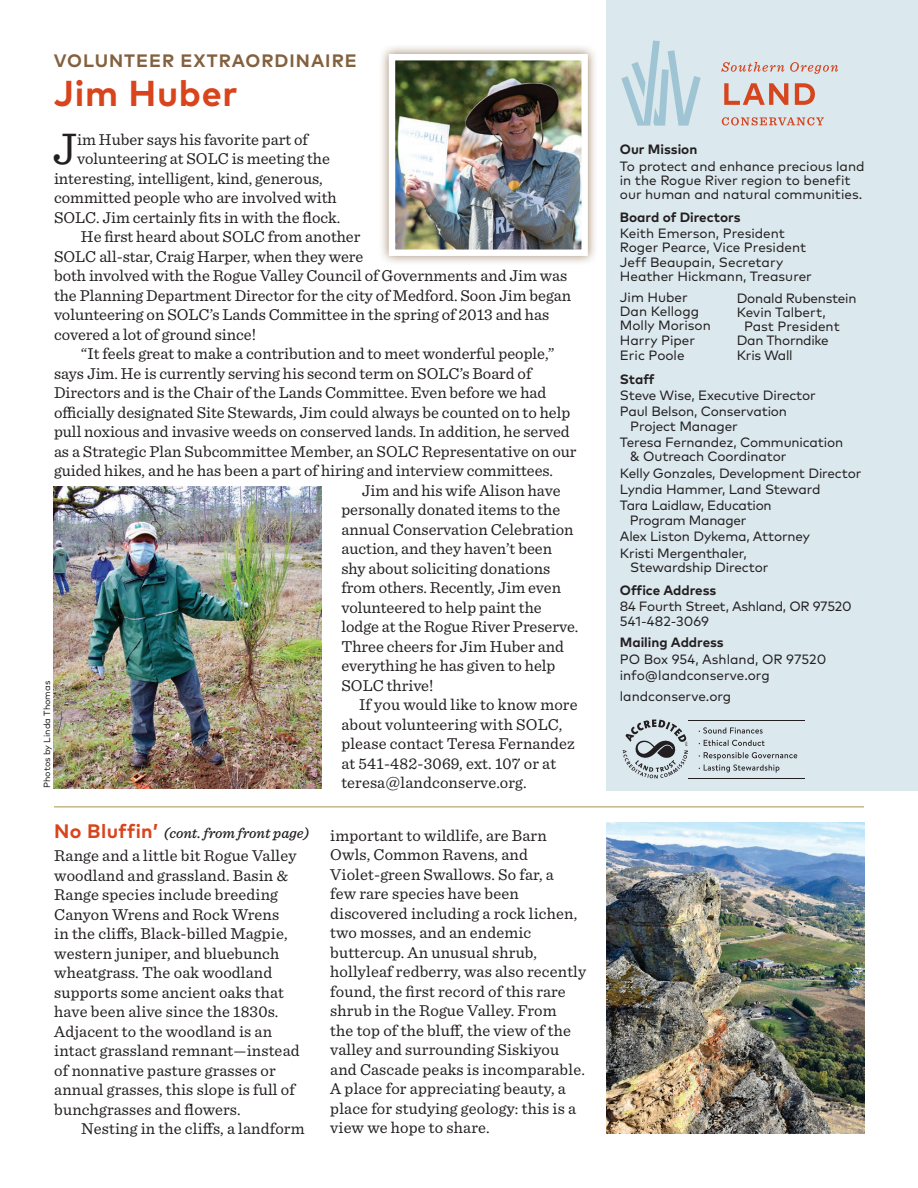
<style>
.page{position:relative;width:918px;height:1188px;background:#fff}
.page>*{position:absolute;margin:0;border:0;box-sizing:border-box;transform-origin:0 0}
.t1{font:46.35px "Sentinel";color:#231f20}
.t2{font:700 36px "Mark OT";letter-spacing:.02em;color:#d8441c}
.t3{font:700 18px "Mark OT";letter-spacing:.055em;color:#83613f}
.t4{font:16.5px/19.5px "Sentinel";color:#231f20}
.t5{font:italic 500 15px "Sentinel";color:#231f20}
.t6{font:13.5px/14.2px "Mark OT";letter-spacing:-.01em;color:#231f20}
.t7{font:700 13.5px "Mark OT";color:#231f20}
.t8{font:9px "Mark OT";color:#231f20}
.s1{font-family:"Mark OT";font-weight:700;font-style:normal;font-size:19.5px;color:#d8441c}
</style>
<div class="page">
<div style="left:606px;top:0;width:312px;height:791px;background:#dbe8ee"></div>
<svg style="left:621px;top:40px;width:80px;height:86px"></svg>
<svg style="left:721px;top:62px;width:63px;height:10px"></svg>
<svg style="left:790px;top:62px;width:48px;height:12px"></svg>
<svg style="left:722px;top:117px;width:102px;height:9px"></svg>
<svg style="left:724px;top:83px;width:64px;height:22px"></svg>
<svg style="left:795px;top:83px;width:20px;height:22px"></svg>
<svg style="left:623px;top:719px;width:65px;height:59px"></svg>
<svg style="left:699px;top:727px;width:64px;height:7px"></svg>
<svg style="left:699px;top:740px;width:66px;height:6px"></svg>
<svg style="left:699px;top:752px;width:98px;height:21px"></svg>
<hr style="left:689px;top:720px;width:116px;height:1px;background:#231f20">
<hr style="left:689px;top:778px;width:116px;height:1px;background:#231f20">
<div style="left:379px;top:44px;width:219px;height:222px;background:#83613f;opacity:.75"></div>
<img style="left:396px;top:61px;width:185px;height:188px">
<div style="left:389px;top:54px;width:199px;height:202px;border:6px solid #fff"></div>
<img style="left:54px;top:486px;width:267px;height:303px">
<img style="left:606px;top:823px;width:258px;height:311px">
<hr style="left:54px;top:806px;width:810px;height:2px;background:#c7b884">
<p class="t3" style="left:54px;top:49px;width:305px">VOLUNTEER EXTRAORDINAIRE</p>
<p class="t2" style="left:54px;top:70px;width:185px">Jim Huber</p>
<p class="t1" style="left:53px;top:114px;width:26px">J</p>
<p class="t4" style="left:77px;top:128px;width:232px">im Huber says his favorite part of</p>
<p class="t4" style="left:77px;top:148px;width:254px">volunteering at SOLC is meeting the</p>
<p class="t4" style="left:54px;top:167px;width:270px">interesting, intelligent, kind, generous,</p>
<p class="t4" style="left:54px;top:187px;width:284px">committed people who are involved with</p>
<p class="t4" style="left:54px;top:206px;width:288px">SOLC. Jim certainly fits in with the flock.</p>
<p class="t4" style="left:54px;top:226px;width:519px;text-indent:27px">He first heard about SOLC from another<br>SOLC all-star, Craig Harper, when they were<br>both involved with the Rogue Valley Council of Governments and Jim was the Planning Department Director for the city of Medford. Soon Jim began volunteering on SOLC’s Lands Committee in the spring of 2013 and has covered a lot of ground since!</p>
<p class="t4" style="left:54px;top:343px;width:524px;text-indent:27px">“It feels great to make a contribution and to meet wonderful people,” says Jim. He is currently serving his second term on SOLC’s Board of Directors and is the Chair of the Lands Committee. Even before we had officially designated Site Stewards, Jim could always be counted on to help pull noxious and invasive weeds on conserved lands. In addition, he served as a Strategic Plan Subcommittee Member, an SOLC Representative on our guided hikes, and he has been a part of hiring and interview committees.</p>
<p class="t4" style="left:341px;top:479px;width:239px;text-indent:21px">Jim and his wife Alison have personally donated items to the annual Conservation Celebration auction, and they haven’t been shy about soliciting donations from others. Recently, Jim even volunteered to help paint the lodge at the Rogue River Preserve.<br>Three cheers for Jim Huber and everything he has given to help<br>SOLC thrive!</p>
<p class="t4" style="left:341px;top:694px;width:238px;text-indent:18px">If you would like to know more about volunteering with SOLC, please contact Teresa Fernandez at 541-482-3069, ext. 107 or at teresa@landconserve.org.</p>
<p class="t8" style="left:41px;top:788px;width:109px;rotate:-90deg">Photos by Linda Thomas</p>
<p class="t5" style="left:54px;top:822px;width:256px"><span class="s1">No Bluffin’</span> (cont. from front page)</p>
<p class="t4" style="left:54px;top:845px;width:247px">Range and a little bit Rogue Valley woodland and grassland. Basin &amp;<br>Range species include breeding<br>Canyon Wrens and Rock Wrens<br>in the cliffs, Black-billed Magpie, western juniper, and bluebunch wheatgrass. The oak woodland supports some ancient oaks that have been alive since the 1830s.<br>Adjacent to the woodland is an intact grassland remnant—instead of nonnative pasture grasses or annual grasses, this slope is full of bunchgrasses and flowers.</p>
<p class="t4" style="left:81px;top:1118px;width:225px">Nesting in the cliffs, a landform</p>
<p class="t4" style="left:330px;top:824px;width:257px">important to wildlife, are Barn<br>Owls, Common Ravens, and<br>Violet-green Swallows. So far, a<br>few rare species have been discovered including a rock lichen, two mosses, and an endemic buttercup. An unusual shrub, hollyleaf redberry, was also recently found, the first record of this rare shrub in the Rogue Valley. From<br>the top of the bluff, the view of the valley and surrounding Siskiyou and Cascade peaks is incomparable.<br>A place for appreciating beauty, a place for studying geology: this is a view we hope to share.</p>
<p class="t7" style="left:620px;top:141px;width:79px">Our Mission</p>
<p class="t6" style="left:620px;top:159px;width:246px">To protect and enhance precious land in the Rogue River region to benefit our human and natural communities.</p>
<p class="t7" style="left:620px;top:208px;width:122px">Board of Directors</p>
<p class="t6" style="left:620px;top:226px;width:167px">Keith Emerson, President</p>
<p class="t6" style="left:620px;top:240px;width:188px">Roger Pearce, Vice President</p>
<p class="t6" style="left:620px;top:254px;width:165px">Jeff Beaupain, Secretary</p>
<p class="t6" style="left:620px;top:269px;width:194px">Heather Hickmann, Treasurer</p>
<p class="t6" style="left:620px;top:290px;width:69px">Jim Huber</p>
<p class="t6" style="left:620px;top:304px;width:81px">Dan Kellogg</p>
<p class="t6" style="left:620px;top:318px;width:93px">Molly Morison</p>
<p class="t6" style="left:620px;top:332px;width:77px">Harry Piper</p>
<p class="t6" style="left:620px;top:347px;width:66px">Eric Poole</p>
<p class="t7" style="left:620px;top:370px;width:36px">Staff</p>
<p class="t6" style="left:620px;top:388px;width:198px">Steve Wise, Executive Director</p>
<p class="t6" style="left:630px;top:404px;width:158px;text-indent:-10px">Paul Belson, Conservation<br>Project Manager</p>
<p class="t6" style="left:630px;top:435px;width:214px;text-indent:-10px">Teresa Fernandez, Communication &amp; Outreach Coordinator</p>
<p class="t6" style="left:620px;top:466px;width:243px">Kelly Gonzales, Development Director</p>
<p class="t6" style="left:620px;top:482px;width:202px">Lyndia Hammer, Land Steward</p>
<p class="t6" style="left:630px;top:498px;width:143px;text-indent:-10px">Tara Laidlaw, Education<br>Program Manager</p>
<p class="t6" style="left:620px;top:529px;width:192px">Alex Liston Dykema, Attorney</p>
<p class="t6" style="left:630px;top:545px;width:140px;text-indent:-10px">Kristi Mergenthaler,<br>Stewardship Director</p>
<p class="t7" style="left:620px;top:581px;width:98px">Office Address</p>
<p class="t6" style="left:620px;top:599px;width:233px;line-height:15px">84 Fourth Street, Ashland, OR 97520<br>541-482-3069</p>
<p class="t7" style="left:620px;top:634px;width:105px">Mailing Address</p>
<p class="t6" style="left:620px;top:652px;width:208px">PO Box 954, Ashland, OR 97520</p>
<p class="t6" style="left:620px;top:668px;width:151px">info@landconserve.org</p>
<p class="t6" style="left:620px;top:689px;width:113px">landconserve.org</p>
<p class="t6" style="left:737px;top:290px;width:121px">Donald Rubenstein</p>
<p class="t6" style="left:737px;top:305px;width:91px">Kevin Talbert,</p>
<p class="t6" style="left:744px;top:319px;width:97px">Past President</p>
<p class="t6" style="left:737px;top:333px;width:93px">Dan Thorndike</p>
<p class="t6" style="left:737px;top:347px;width:57px">Kris Wall</p>
</div>
